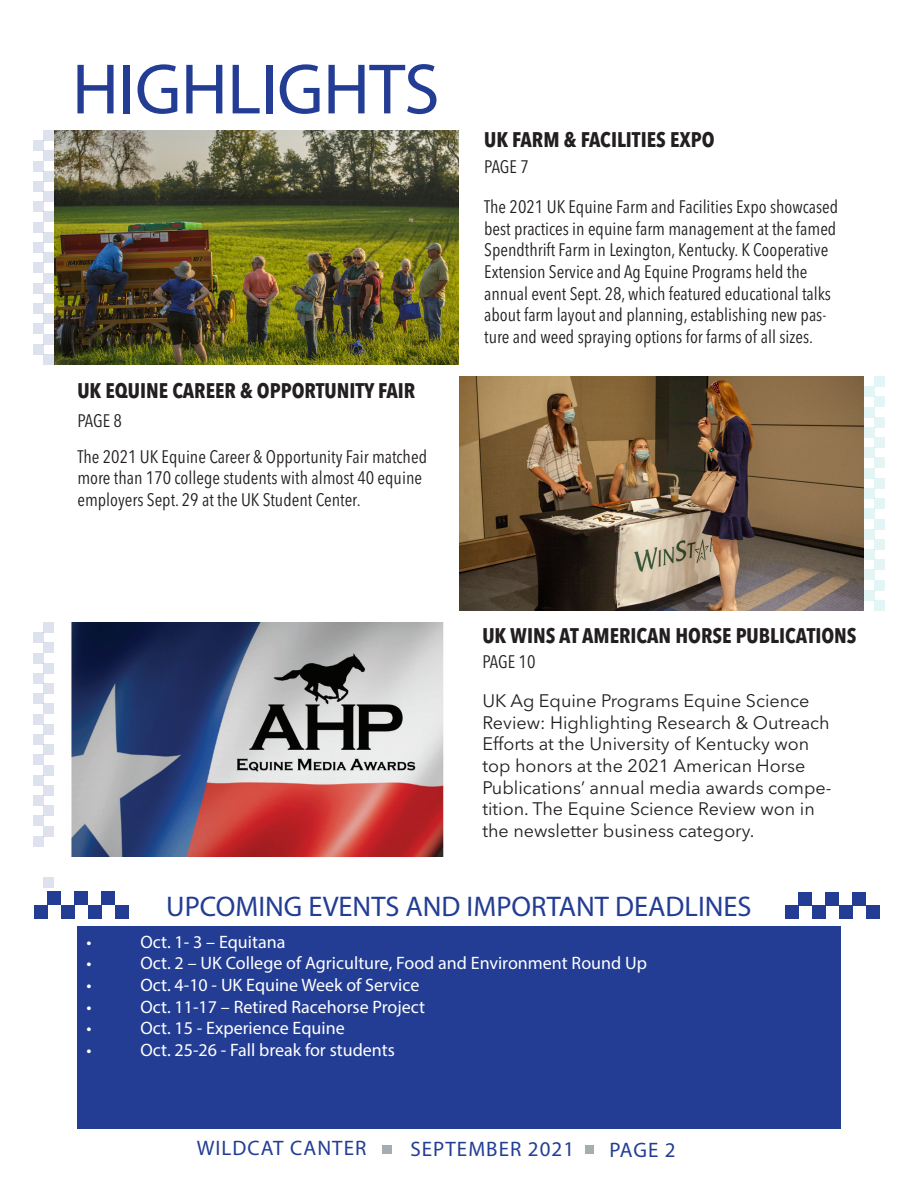
<style>
.page{position:relative;width:918px;height:1188px;background:#fff}
.page>*{position:absolute;margin:0;border:0;box-sizing:border-box;transform-origin:0 0}
.t1{font:72px "Myriad Pro";letter-spacing:-.01em;color:#233d95}
.t2{font:28.5px "Myriad Pro";color:#233d95}
.t3{font:700 condensed 21px "Avenir Next LT Pro";color:#231f20}
.t4{font:21px "Myriad Pro";letter-spacing:.05em;color:#233d95}
.t5{font:condensed 18px/21.6px "Avenir Next LT Pro";color:#231f20}
.t6{font:18px/21.6px "Avenir Next LT Pro";color:#231f20}
.t7{font:18px "Myriad Pro";color:#fff}
</style>
<div class="page">
<img style="left:54px;top:130px;width:405px;height:234px">
<img style="left:459px;top:376px;width:405px;height:234px">
<img style="left:71px;top:622px;width:373px;height:234px">
<div style="left:77px;top:927px;width:764px;height:202px;background:#233d95"></div>
<div style="left:383px;top:1145px;width:9px;height:9px;background:#a5adb0"></div>
<div style="left:585px;top:1145px;width:9px;height:9px;background:#a5adb0"></div>
<div style="left:44px;top:212px;width:10px;height:10px;background:#dee2ef"></div>
<div style="left:34px;top:222px;width:10px;height:10px;background:#dee2ef"></div>
<div style="left:44px;top:232px;width:10px;height:10px;background:#dee2ef"></div>
<div style="left:34px;top:242px;width:10px;height:11px;background:#dee2ef"></div>
<div style="left:44px;top:253px;width:10px;height:10px;background:#dee2ef"></div>
<div style="left:34px;top:263px;width:10px;height:10px;background:#dee2ef"></div>
<div style="left:44px;top:273px;width:10px;height:10px;background:#dee2ef"></div>
<div style="left:44px;top:130px;width:10px;height:11px;background:#dee2ef"></div>
<div style="left:34px;top:141px;width:10px;height:10px;background:#dee2ef"></div>
<div style="left:44px;top:151px;width:10px;height:10px;background:#dee2ef"></div>
<div style="left:34px;top:161px;width:10px;height:10px;background:#dee2ef"></div>
<div style="left:44px;top:171px;width:10px;height:10px;background:#dee2ef"></div>
<div style="left:34px;top:181px;width:10px;height:11px;background:#dee2ef"></div>
<div style="left:44px;top:192px;width:10px;height:10px;background:#dee2ef"></div>
<div style="left:34px;top:202px;width:10px;height:10px;background:#dee2ef"></div>
<div style="left:34px;top:283px;width:10px;height:10px;background:#dee2ef"></div>
<div style="left:44px;top:293px;width:10px;height:10px;background:#dee2ef"></div>
<div style="left:34px;top:303px;width:10px;height:11px;background:#dee2ef"></div>
<div style="left:44px;top:314px;width:10px;height:10px;background:#dee2ef"></div>
<div style="left:34px;top:324px;width:10px;height:10px;background:#dee2ef"></div>
<div style="left:44px;top:334px;width:10px;height:10px;background:#dee2ef"></div>
<div style="left:34px;top:344px;width:10px;height:10px;background:#dee2ef"></div>
<div style="left:44px;top:354px;width:10px;height:10px;background:#dee2ef"></div>
<div style="left:874px;top:458px;width:10px;height:10px;background:#e4f5f5"></div>
<div style="left:864px;top:468px;width:10px;height:10px;background:#e4f5f5"></div>
<div style="left:874px;top:478px;width:10px;height:10px;background:#e4f5f5"></div>
<div style="left:864px;top:488px;width:10px;height:11px;background:#e4f5f5"></div>
<div style="left:874px;top:499px;width:10px;height:10px;background:#e4f5f5"></div>
<div style="left:864px;top:509px;width:10px;height:10px;background:#e4f5f5"></div>
<div style="left:874px;top:519px;width:10px;height:10px;background:#e4f5f5"></div>
<div style="left:874px;top:376px;width:10px;height:11px;background:#e4f5f5"></div>
<div style="left:864px;top:387px;width:10px;height:10px;background:#e4f5f5"></div>
<div style="left:874px;top:397px;width:10px;height:10px;background:#e4f5f5"></div>
<div style="left:864px;top:407px;width:10px;height:10px;background:#e4f5f5"></div>
<div style="left:874px;top:417px;width:10px;height:10px;background:#e4f5f5"></div>
<div style="left:864px;top:427px;width:10px;height:11px;background:#e4f5f5"></div>
<div style="left:874px;top:438px;width:10px;height:10px;background:#e4f5f5"></div>
<div style="left:864px;top:448px;width:10px;height:10px;background:#e4f5f5"></div>
<div style="left:864px;top:529px;width:10px;height:10px;background:#e4f5f5"></div>
<div style="left:874px;top:539px;width:10px;height:10px;background:#e4f5f5"></div>
<div style="left:864px;top:549px;width:10px;height:11px;background:#e4f5f5"></div>
<div style="left:874px;top:560px;width:10px;height:10px;background:#e4f5f5"></div>
<div style="left:864px;top:570px;width:10px;height:10px;background:#e4f5f5"></div>
<div style="left:874px;top:580px;width:10px;height:10px;background:#e4f5f5"></div>
<div style="left:864px;top:590px;width:10px;height:10px;background:#e4f5f5"></div>
<div style="left:874px;top:600px;width:10px;height:10px;background:#e4f5f5"></div>
<div style="left:44px;top:704px;width:10px;height:10px;background:#dee2ef"></div>
<div style="left:34px;top:714px;width:10px;height:10px;background:#dee2ef"></div>
<div style="left:44px;top:724px;width:10px;height:10px;background:#dee2ef"></div>
<div style="left:34px;top:734px;width:10px;height:11px;background:#dee2ef"></div>
<div style="left:44px;top:745px;width:10px;height:10px;background:#dee2ef"></div>
<div style="left:34px;top:755px;width:10px;height:10px;background:#dee2ef"></div>
<div style="left:44px;top:765px;width:10px;height:10px;background:#dee2ef"></div>
<div style="left:44px;top:622px;width:10px;height:11px;background:#dee2ef"></div>
<div style="left:34px;top:633px;width:10px;height:10px;background:#dee2ef"></div>
<div style="left:44px;top:643px;width:10px;height:10px;background:#dee2ef"></div>
<div style="left:34px;top:653px;width:10px;height:10px;background:#dee2ef"></div>
<div style="left:44px;top:663px;width:10px;height:10px;background:#dee2ef"></div>
<div style="left:34px;top:673px;width:10px;height:11px;background:#dee2ef"></div>
<div style="left:44px;top:684px;width:10px;height:10px;background:#dee2ef"></div>
<div style="left:34px;top:694px;width:10px;height:10px;background:#dee2ef"></div>
<div style="left:34px;top:775px;width:10px;height:10px;background:#dee2ef"></div>
<div style="left:44px;top:785px;width:10px;height:10px;background:#dee2ef"></div>
<div style="left:34px;top:795px;width:10px;height:11px;background:#dee2ef"></div>
<div style="left:44px;top:806px;width:10px;height:10px;background:#dee2ef"></div>
<div style="left:34px;top:816px;width:10px;height:10px;background:#dee2ef"></div>
<div style="left:44px;top:826px;width:10px;height:10px;background:#dee2ef"></div>
<div style="left:34px;top:836px;width:10px;height:10px;background:#dee2ef"></div>
<div style="left:44px;top:878px;width:10px;height:10px;background:#dee2ef"></div>
<div style="left:34px;top:905px;width:14px;height:13px;background:#233d95"></div>
<div style="left:48px;top:891px;width:13px;height:14px;background:#233d95"></div>
<div style="left:61px;top:905px;width:14px;height:13px;background:#233d95"></div>
<div style="left:75px;top:891px;width:13px;height:14px;background:#233d95"></div>
<div style="left:88px;top:905px;width:14px;height:13px;background:#233d95"></div>
<div style="left:102px;top:891px;width:13px;height:14px;background:#233d95"></div>
<div style="left:115px;top:905px;width:14px;height:13px;background:#233d95"></div>
<div style="left:785px;top:906px;width:13px;height:13px;background:#233d95"></div>
<div style="left:798px;top:892px;width:14px;height:14px;background:#233d95"></div>
<div style="left:812px;top:906px;width:13px;height:13px;background:#233d95"></div>
<div style="left:825px;top:892px;width:14px;height:14px;background:#233d95"></div>
<div style="left:839px;top:906px;width:13px;height:13px;background:#233d95"></div>
<div style="left:852px;top:892px;width:14px;height:14px;background:#233d95"></div>
<div style="left:866px;top:906px;width:13px;height:13px;background:#233d95"></div>
<p class="t1" style="left:72px;top:45px;width:369px">HIGHLIGHTS</p>
<p class="t3" style="left:77px;top:378px;width:339px">UK EQUINE CAREER &amp; OPPORTUNITY FAIR</p>
<p class="t5" style="left:77px;top:410px;width:46px">PAGE 8</p>
<p class="t5" style="left:77px;top:446px;width:351px">The 2021 UK Equine Career &amp; Opportunity Fair matched more than 170 college students with almost 40 equine employers Sept. 29 at the UK Student Center.</p>
<p class="t3" style="left:484px;top:127px;width:232px">UK FARM &amp; FACILITIES EXPO</p>
<p class="t5" style="left:484px;top:156px;width:46px">PAGE 7</p>
<p class="t5" style="left:484px;top:196px;width:356px">The 2021 UK Equine Farm and Facilities Expo showcased best practices in equine farm management at the famed Spendthrift Farm in Lexington, Kentucky. K Cooperative Extension Service and Ag Equine Programs held the annual event Sept. 28, which featured educational talks about farm layout and planning, establishing new pas&shy;ture and weed spraying options for farms of all sizes.</p>
<p class="t3" style="left:482px;top:623px;width:376px">UK WINS AT AMERICAN HORSE PUBLICATIONS</p>
<p class="t5" style="left:482px;top:651px;width:55px">PAGE 10</p>
<p class="t6" style="left:482px;top:690px;width:351px">UK Ag Equine Programs Equine Science Review: Highlighting Research &amp; Outreach Efforts at the University of Kentucky won top honors at the 2021 American Horse Publications’ annual media awards compe&shy;tition. The Equine Science Review won in the newsletter business category.</p>
<p class="t2" style="left:166px;top:889px;width:587px">UPCOMING EVENTS AND IMPORTANT DEADLINES</p>
<p class="t7" style="left:86px;top:931px;width:7px">•</p>
<p class="t7" style="left:140px;top:931px;width:147px">Oct. 1- 3 – Equitana</p>
<p class="t7" style="left:86px;top:952px;width:7px">•</p>
<p class="t7" style="left:140px;top:952px;width:508px">Oct. 2 – UK College of Agriculture, Food and Environment Round Up</p>
<p class="t7" style="left:86px;top:974px;width:7px">•</p>
<p class="t7" style="left:140px;top:974px;width:281px">Oct. 4-10 - UK Equine Week of Service</p>
<p class="t7" style="left:86px;top:995px;width:7px">•</p>
<p class="t7" style="left:140px;top:995px;width:286px">Oct. 11-17 – Retired Racehorse Project</p>
<p class="t7" style="left:86px;top:1017px;width:7px">•</p>
<p class="t7" style="left:140px;top:1017px;width:206px">Oct. 15 - Experience Equine</p>
<p class="t7" style="left:86px;top:1039px;width:7px">•</p>
<p class="t7" style="left:140px;top:1039px;width:256px">Oct. 25-26 - Fall break for students</p>
<p class="t4" style="left:197px;top:1135px;width:171px">WILDCAT CANTER</p>
<p class="t4" style="left:410px;top:1136px;width:165px">SEPTEMBER 2021</p>
<p class="t4" style="left:609px;top:1137px;width:68px">PAGE 2</p>
</div>
